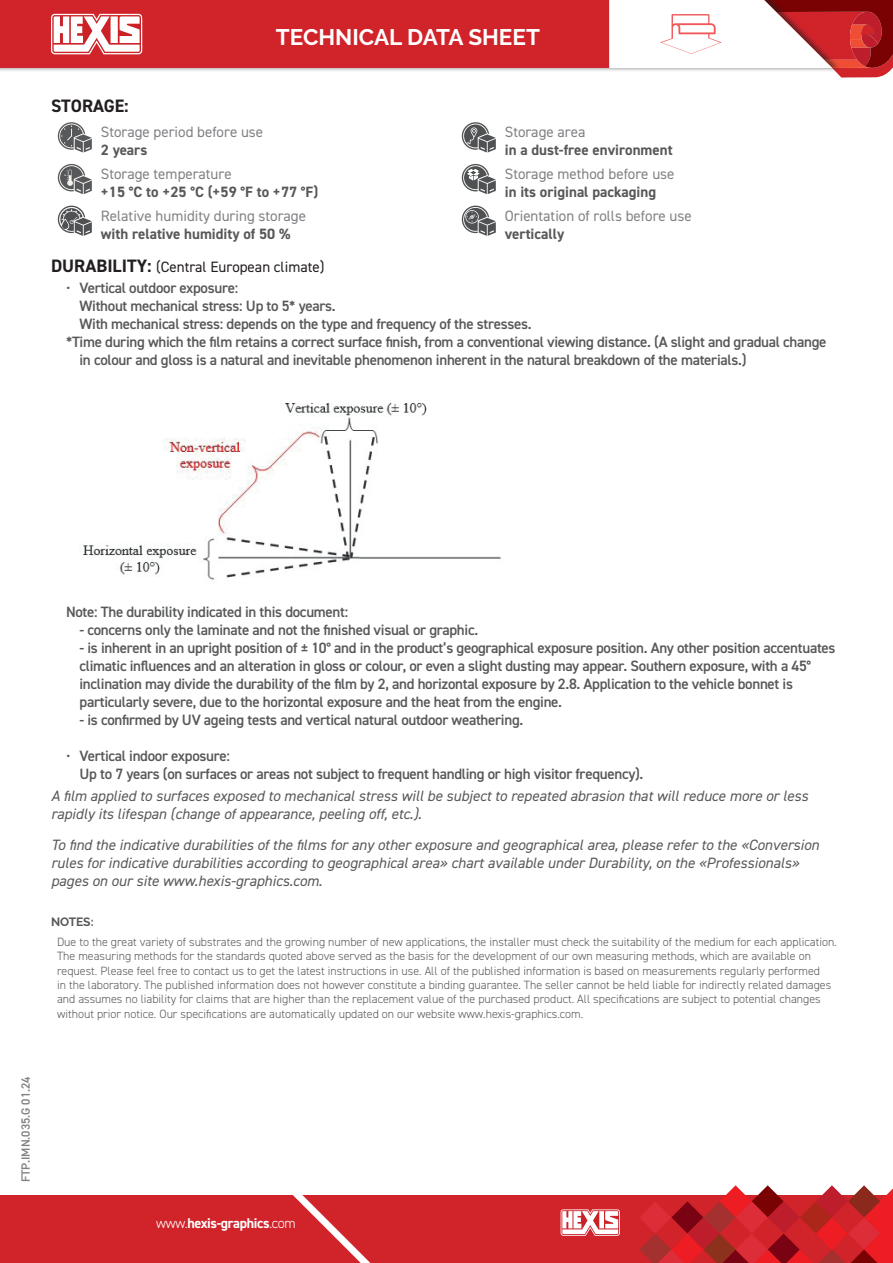
<style>
.page{position:relative;width:893px;height:1263px;background:#fff}
.page>*{position:absolute;margin:0;border:0;box-sizing:border-box;transform-origin:0 0}
.t1{font:700 22.5px "Raleway";color:#fff}
.t2{font:700 18px "DIN2014";letter-spacing:-.005em;color:#231f20}
.t3{font:600 15px/18px "DIN2014";letter-spacing:-.02em;color:#57585a}
.t4{font:italic 15px/18px "DIN2014";color:#57585a}
.t5{font:15px "DIN2014";color:#808285}
.t6{font:700 15px "DIN2014";color:#57585a}
.t7{font:15px "DIN2014";color:#231f20}
.t8{font:700 14.1px "DIN2014";letter-spacing:-.025em;color:#fff}
.t9{font:300 12px/14.4px "DIN2014";color:#57585a}
.t10{font:600 12px "DIN2014";color:#808285}
.t11{font:700 12px "Raleway";letter-spacing:-.01em;color:#57585a}
.s1{font-weight:700;font-size:18px}
.s2{font-weight:400}
.s3{font-weight:300}
</style>
<div class="page">
<div style="left:0;top:0;width:841px;height:73px;background:#231f20;opacity:.6"></div>
<div style="left:0;top:0;width:609px;height:68px;background:#d1232a"></div>
<div style="left:0;top:1195px;width:893px;height:68px;background:#d1232a"></div>
<svg style="left:293px;top:1195px;width:78px;height:68px"></svg>
<svg style="left:51px;top:14px;width:95px;height:40px"></svg>
<svg style="left:561px;top:1209px;width:59px;height:27px;background:#edb6b8"></svg>
<svg style="left:639px;top:1185px;width:254px;height:78px"></svg>
<svg style="left:609px;top:0;width:284px;height:78px"></svg>
<svg style="left:58px;top:122px;width:34px;height:30px"></svg>
<svg style="left:58px;top:164px;width:34px;height:30px"></svg>
<svg style="left:58px;top:206px;width:34px;height:30px"></svg>
<svg style="left:462px;top:122px;width:34px;height:30px"></svg>
<svg style="left:462px;top:164px;width:34px;height:30px"></svg>
<svg style="left:462px;top:206px;width:34px;height:30px"></svg>
<img style="left:83px;top:403px;width:418px;height:177px">
<h1 class="t1" style="left:276px;top:24px;width:265px">TECHNICAL DATA SHEET</h1>
<p class="t2" style="left:51px;top:94px;width:79px">STORAGE:</p>
<p class="t5" style="left:101px;top:123px;width:164px">Storage period before use</p>
<p class="t6" style="left:101px;top:140px;width:48px">2 years</p>
<p class="t5" style="left:101px;top:165px;width:132px">Storage temperature</p>
<p class="t6" style="left:101px;top:182px;width:219px">+15 °C to +25 °C (+59 °F to +77 °F)</p>
<p class="t5" style="left:101px;top:206px;width:207px">Relative humidity during storage</p>
<p class="t6" style="left:101px;top:224px;width:191px">with relative humidity of 50 %</p>
<p class="t5" style="left:505px;top:123px;width:82px">Storage area</p>
<p class="t6" style="left:505px;top:140px;width:169px">in a dust-free environment</p>
<p class="t5" style="left:505px;top:165px;width:171px">Storage method before use</p>
<p class="t6" style="left:505px;top:182px;width:153px">in its original packaging</p>
<p class="t5" style="left:505px;top:206px;width:189px">Orientation of rolls before use</p>
<p class="t6" style="left:505px;top:224px;width:61px">vertically</p>
<p class="t7" style="left:51px;top:257px;width:275px"><span class="s1">DURABILITY:</span> (Central European climate)</p>
<p class="t3" style="left:66px;top:279px;width:174px"><span class="s2">•</span> Vertical outdoor exposure:</p>
<p class="t3" style="left:80px;top:297px;width:258px">Without mechanical stress: Up to 5* years.</p>
<p class="t3" style="left:80px;top:315px;width:454px">With mechanical stress: depends on the type and frequency of the stresses.</p>
<p class="t3" style="left:66px;top:333px;width:762px">*Time during which the film retains a correct surface finish, from a conventional viewing distance. (A slight and gradual change</p>
<p class="t3" style="left:80px;top:351px;width:668px">in colour and gloss is a natural and inevitable phenomenon inherent in the natural breakdown of the materials.)</p>
<p class="t3" style="left:66px;top:603px;width:284px">Note: The durability indicated in this document:</p>
<p class="t3" style="left:80px;top:621px;width:400px">- concerns only the laminate and not the finished visual or graphic.</p>
<p class="t3" style="left:80px;top:639px;width:757px">- is inherent in an upright position of ± 10° and in the product’s geographical exposure position. Any other position accentuates climatic influences and an alteration in gloss or colour, or even a slight dusting may appear. Southern exposure, with a 45° inclination may divide the durability of the film by 2, and horizontal exposure by 2.8. Application to the vehicle bonnet is particularly severe, due to the horizontal exposure and the heat from the engine.</p>
<p class="t3" style="left:80px;top:711px;width:445px">- is confirmed by UV ageing tests and vertical natural outdoor weathering.</p>
<p class="t3" style="left:80px;top:747px;width:565px;text-indent:-14px"><span class="s2">•</span> Vertical indoor exposure:<br>Up to 7 years (on surfaces or areas not subject to frequent handling or high visitor frequency).</p>
<p class="t4" style="left:51px;top:787px;width:759px">A film applied to surfaces exposed to mechanical stress will be subject to repeated abrasion that will reduce more or less rapidly its lifespan (change of appearance, peeling off, etc.).</p>
<p class="t4" style="left:51px;top:835px;width:770px">To find the indicative durabilities of the films for any other exposure and geographical area, please refer to the «Conversion rules for indicative durabilities according to geographical area» chart available under Durability, on the «Professionals» pages on our site www.hexis-graphics.com.</p>
<p class="t11" style="left:51px;top:915px;width:44px">NOTES:</p>
<p class="t9" style="left:57px;top:934px;width:781px">Due to the great variety of substrates and the growing number of new applications, the installer must check the suitability of the medium for each application.<br>The measuring methods for the standards quoted above served as the basis for the development of our own measuring methods, which are available on request. Please feel free to contact us to get the latest instructions in use. All of the published information is based on measurements regularly performed<br>in the laboratory. The published information does not however constitute a binding guarantee. The seller cannot be held liable for indirectly related damages and assumes no liability for claims that are higher than the replacement value of the purchased product. All specifications are subject to potential changes without prior notice. Our specifications are automatically updated on our website www.hexis-graphics.com.</p>
<p class="t10" style="left:18px;top:1182px;width:107px;rotate:-90deg">FTP.IMN.035.G 01.24</p>
<p class="t8" style="left:156px;top:1214px;width:141px"><span class="s3">www.</span>hexis-graphics<span class="s3">.com</span></p>
</div>
